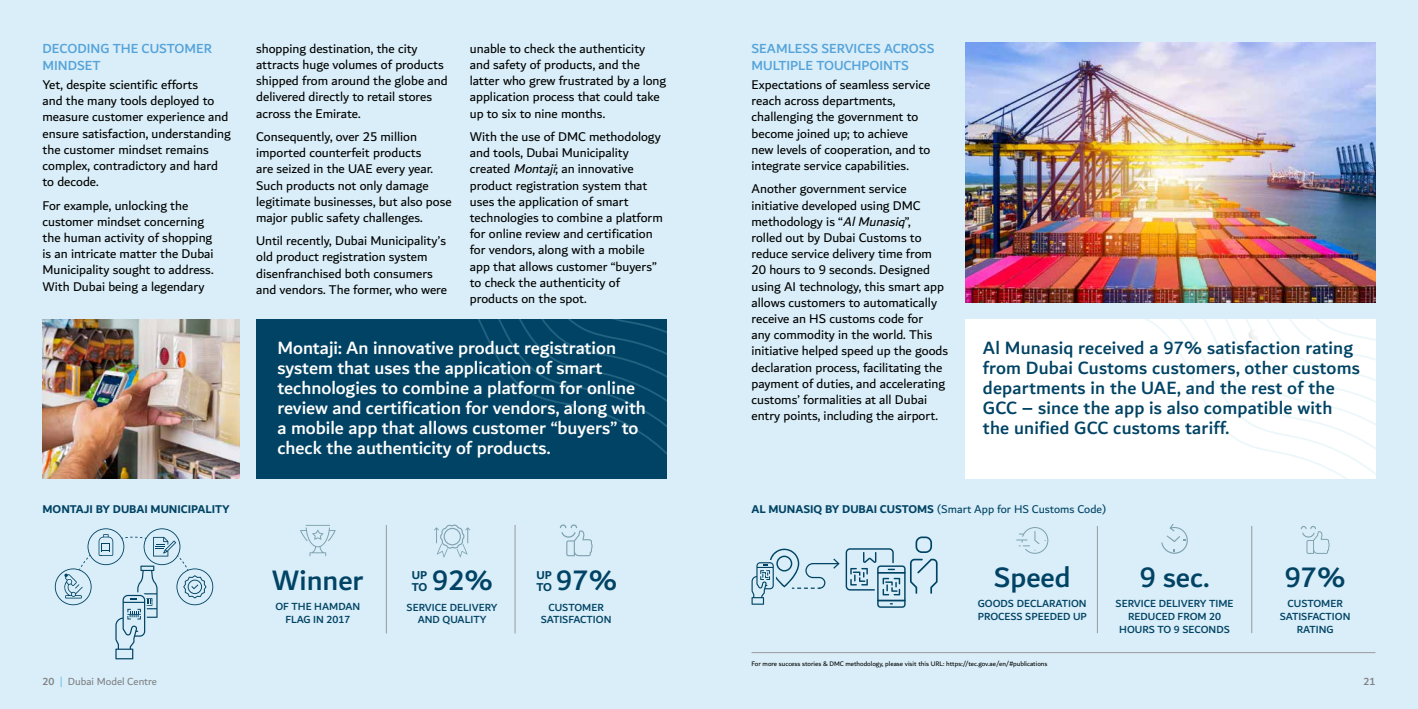
<style>
.page{position:relative;width:1418px;height:709px;background:#fff}
.page>*{position:absolute;margin:0;border:0;box-sizing:border-box;transform-origin:0 0}
.t1{font:500 30px "Dubai";color:#014364}
.t2{font:500 19px/20px "Dubai";color:#fff}
.t3{font:500 19px/20px "Dubai";letter-spacing:.01em;color:#014364}
.t4{font:500 14px/16.8px "Dubai";color:#56a3da}
.t5{font:13.5px/16.2px "Dubai";color:#000}
.t6{font:700 12.2px/12.2px "Dubai";letter-spacing:-.01em;color:#014364}
.t7{font:12px "Dubai";color:#014364}
.t8{font:700 12px "Dubai";color:#014364}
.t9{font:500 11px/13.2px "Dubai";color:#014364;text-align:center}
.t10{font:11px "Dubai";color:#808285}
.t11{font:500 11px "Dubai";color:#808285}
.t12{font:7px "Dubai";color:#000}
.s1{font-style:italic}
.s2{font-weight:700}
.s3{font-weight:500}
.s4{color:#65bfe8}
</style>
<div class="page">
<div style="left:0;top:0;width:1417px;height:709px;background:#d9eef8"></div>
<img style="left:965px;top:43px;width:410px;height:260px">
<svg style="left:1016px;top:527px;width:32px;height:27px"></svg>
<hr style="left:1097px;top:526px;width:1px;height:107px;background:#9b999c">
<hr style="left:1251px;top:526px;width:1px;height:107px;background:#9b999c">
<svg style="left:1300px;top:526px;width:29px;height:28px"></svg>
<svg style="left:1161px;top:524px;width:26px;height:30px"></svg>
<svg style="left:845px;top:536px;width:92px;height:72px"></svg>
<svg style="left:751px;top:548px;width:88px;height:56px"></svg>
<hr style="left:386px;top:525px;width:1px;height:108px;background:#9b999c">
<hr style="left:515px;top:525px;width:1px;height:108px;background:#9b999c">
<svg style="left:434px;top:524px;width:36px;height:33px"></svg>
<svg style="left:300px;top:525px;width:35px;height:31px"></svg>
<svg style="left:560px;top:524px;width:32px;height:32px"></svg>
<svg style="left:55px;top:528px;width:158px;height:131px"></svg>
<hr style="left:751px;top:652px;width:624px;height:1px;background:#9b999c">
<div style="left:256px;top:319px;width:410px;height:159px;background:#014364"></div>
<div style="left:965px;top:319px;width:410px;height:159px;background:#fff"></div>
<img style="left:43px;top:319px;width:196px;height:159px">
<svg style="left:1145px;top:319px;width:230px;height:159px"></svg>
<svg style="left:478px;top:319px;width:188px;height:135px"></svg>
<p class="t4" style="left:43px;top:40px;width:171px">DECODING THE CUSTOMER<br>MINDSET</p>
<p class="t5" style="left:43px;top:76px;width:190px">Yet, despite scientific efforts<br>and the many tools deployed to measure customer experience and ensure satisfaction, understanding the customer mindset remains complex, contradictory and hard to decode.</p>
<p class="t5" style="left:43px;top:197px;width:173px">For example, unlocking the customer mindset concerning the human activity of shopping is an intricate matter the Dubai<br>Municipality sought to address.<br>With Dubai being a legendary</p>
<p class="t8" style="left:43px;top:502px;width:189px">MONTAJI BY DUBAI MUNICIPALITY</p>
<p class="t5" style="left:470px;top:40px;width:198px">unable to check the authenticity and safety of products, and the latter who grew frustrated by a long application process that could take up to six to nine months.</p>
<p class="t5" style="left:470px;top:128px;width:194px">With the use of DMC methodology and tools, Dubai Municipality created <span class="s1">Montaji</span>; an innovative product registration system that uses the application of smart technologies to combine a platform for online review and certification for vendors, along with a mobile app that allows customer “buyers” to check the authenticity of products on the spot.</p>
<p class="t5" style="left:256px;top:40px;width:193px">shopping destination, the city attracts huge volumes of products shipped from around the globe and delivered directly to retail stores across the Emirate.</p>
<p class="t5" style="left:256px;top:128px;width:197px">Consequently, over 25 million imported counterfeit products<br>are seized in the UAE every year.<br>Such products not only damage legitimate businesses, but also pose major public safety challenges.</p>
<p class="t5" style="left:256px;top:232px;width:192px">Until recently, Dubai Municipality’s old product registration system disenfranchised both consumers and vendors. The former, who were</p>
<p class="t4" style="left:751px;top:40px;width:184px">SEAMLESS SERVICES ACROSS<br>MULTIPLE TOUCHPOINTS</p>
<p class="t5" style="left:751px;top:76px;width:180px">Expectations of seamless service reach across departments, challenging the government to become joined up; to achieve new levels of cooperation, and to integrate service capabilities.</p>
<p class="t5" style="left:751px;top:180px;width:198px">Another government service initiative developed using DMC methodology is “<span class="s1">AlMunasiq</span>”,<br>rolled out by Dubai Customs to reduce service delivery time from 20 hours to 9 seconds. Designed using AI technology, this smart app allows customers to automatically receive an HS customs code for<br>any commodity in the world. This initiative helped speed up the goods declaration process, facilitating the payment of duties, and accelerating customs’ formalities at all Dubai entry points, including the airport.</p>
<p class="t2" style="left:277px;top:337px;width:370px">Montaji: An innovative product registration system that uses the application of smart technologies to combine a platform for online review and certification for vendors, along with a mobile app that allows customer “buyers” to check the authenticity of products.</p>
<h2 class="t3" style="left:982px;top:337px;width:378px">Al Munasiq received a 97% satisfaction rating from Dubai Customs customers, other customs departments in the UAE, and the rest of the GCC – since the app is also compatible with the unified GCC customs tariff.</h2>
<h1 class="t1" style="left:272px;top:562px;width:93px">Winner</h1>
<p class="t9" style="left:275px;top:600px;width:86px;line-height:12.4px">OF THE HAMDAN<br>FLAG IN 2017</p>
<h1 class="t1" style="left:432px;top:562px;width:62px">92%</h1>
<p class="t9" style="left:406px;top:600px;width:92px;line-height:12.4px">SERVICE DELIVERY<br>AND QUALITY</p>
<p class="t6" style="left:412px;top:568px;width:17px">UP</p>
<p class="t6" style="left:412px;top:580px;width:17px">TO</p>
<h1 class="t1" style="left:556px;top:562px;width:62px">97%</h1>
<p class="t9" style="left:541px;top:600px;width:72px;line-height:12.4px">CUSTOMER<br>SATISFACTION</p>
<p class="t6" style="left:536px;top:568px;width:17px">UP<br>TO</p>
<p class="t7" style="left:751px;top:502px;width:356px"><span class="s2">AL MUNASIQ BY DUBAI CUSTOMS</span> (Smart App for HS Customs Code)</p>
<h1 class="t1" style="left:993px;top:558px;width:78px">Speed</h1>
<p class="t9" style="left:977px;top:596px;width:110px;text-align:left">GOODS DECLARATION<br>PROCESS SPEEDED UP</p>
<p class="t12" style="left:751px;top:659px;width:297px">For more success stories &amp; DMC methodology, please visit this URL: https://tec.gov.ae/en/#publications</p>
<h1 class="t1" style="left:1139px;top:558px;width:71px">9 sec.</h1>
<p class="t9" style="left:1115px;top:596px;width:120px">SERVICE DELIVERY TIME<br>REDUCED FROM 20<br>HOURS TO 9 SECONDS</p>
<h1 class="t1" style="left:1284px;top:558px;width:62px">97%</h1>
<p class="t9" style="left:1279px;top:596px;width:72px">CUSTOMER<br>SATISFACTION<br>RATING</p>
<p class="t10" style="left:43px;top:674px;width:116px"><span class="s3">20</span> <span class="s4">|</span> Dubai Model Centre</p>
<p class="t11" style="left:1363px;top:674px;width:13px">21</p>
</div>
